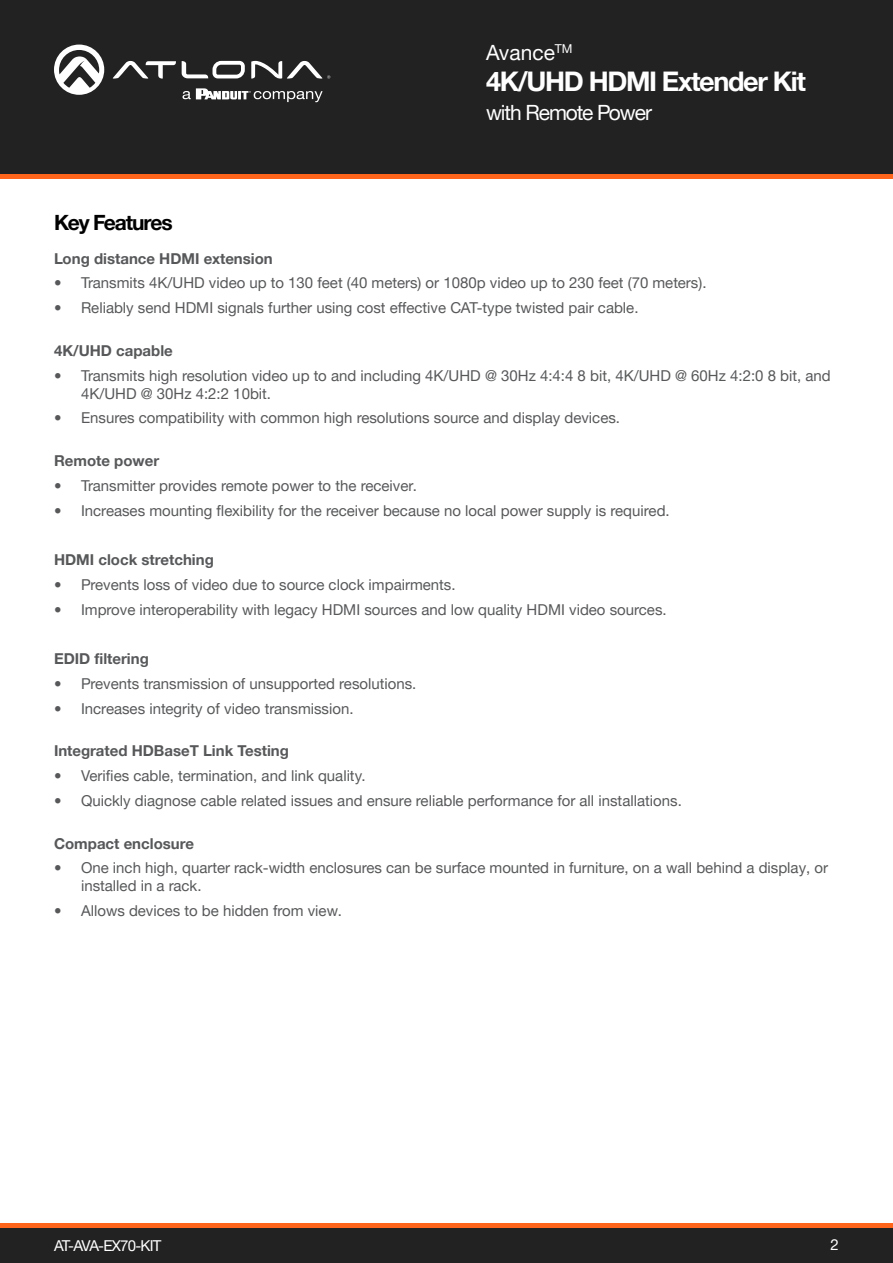
<style>
.page{position:relative;width:893px;height:1263px;background:#fff}
.page>*{position:absolute;margin:0;border:0;box-sizing:border-box;transform-origin:0 0}
.t1{font:700 27px "Helvetica Neue LTW1 G";letter-spacing:-.05em;color:#fff}
.t2{font:21px "Helvetica Neue LTW1 G";letter-spacing:-.05em;color:#fff}
.Product_Type_First_Page{font:700 21px "Helvetica Neue LTW1 G";letter-spacing:-.05em;color:#000}
.t3{font:15px/18px "Helvetica Neue LTW1 G";color:#57585a}
.General_Text_Bold_Warranty{font:700 15px "Helvetica Neue LTW1 G";color:#57585a}
.t4{font:15px "Helvetica Neue LTW1 G";letter-spacing:-.05em;color:#fff}
.Bullets{font:700 15px "Helvetica Neue LTW1 G";color:#57585a}
</style>
<div class="page">
<div style="left:0;top:1227px;width:893px;height:36px;background:#222"></div>
<hr style="left:0;top:1223px;width:893px;height:4px;background:#ff661c">
<div style="left:0;top:0;width:893px;height:174px;background:#222"></div>
<hr style="left:0;top:174px;width:893px;height:4px;background:#ff661c">
<svg style="left:182px;top:61px;width:63px;height:17px"></svg>
<svg style="left:113px;top:61px;width:63px;height:18px"></svg>
<svg style="left:251px;top:61px;width:79px;height:18px"></svg>
<svg style="left:54px;top:45px;width:50px;height:50px"></svg>
<svg style="left:183px;top:88px;width:140px;height:14px"></svg>
<h2 class="t2" style="left:486px;top:39px;width:88px">Avance<sup>TM</sup></h2>
<h1 class="t1" style="left:486px;top:65px;width:321px">4K/UHD HDMI Extender Kit</h1>
<h2 class="t2" style="left:486px;top:99px;width:167px">with Remote Power</h2>
<p class="Product_Type_First_Page" style="left:54px;top:210px;width:120px">Key Features</p>
<p class="General_Text_Bold_Warranty" style="left:54px;top:249px;width:220px">Long distance HDMI extension</p>
<p class="t3" style="left:54px;top:274px;width:654px">• Transmits 4K/UHD video up to 130 feet (40 meters) or 1080p video up to 230 feet (70 meters).</p>
<p class="t3" style="left:54px;top:299px;width:586px">• Reliably send HDMI signals further using cost effective CAT-type twisted pair cable.</p>
<p class="General_Text_Bold_Warranty" style="left:54px;top:341px;width:120px">4K/UHD capable</p>
<p class="t3" style="left:81px;top:366px;width:751px;text-indent:-27px">• Transmits high resolution video up to and including 4K/UHD @ 30Hz 4:4:4 8 bit, 4K/UHD @ 60Hz 4:2:0 8 bit, and<br>4K/UHD @ 30Hz 4:2:2 10bit.</p>
<p class="t3" style="left:54px;top:409px;width:568px">• Ensures compatibility with common high resolutions source and display devices.</p>
<p class="General_Text_Bold_Warranty" style="left:54px;top:451px;width:107px">Remote power</p>
<p class="t3" style="left:54px;top:476px;width:364px">• Transmitter provides remote power to the receiver.</p>
<p class="t3" style="left:54px;top:501px;width:617px">• Increases mounting flexibility for the receiver because no local power supply is required.</p>
<p class="General_Text_Bold_Warranty" style="left:54px;top:550px;width:161px">HDMI clock stretching</p>
<p class="t3" style="left:54px;top:575px;width:403px">• Prevents loss of video due to source clock impairments.</p>
<p class="t3" style="left:54px;top:600px;width:614px">• Improve interoperability with legacy HDMI sources and low quality HDMI video sources.</p>
<p class="Bullets" style="left:54px;top:649px;width:96px">EDID filtering</p>
<p class="t3" style="left:54px;top:674px;width:364px">• Prevents transmission of unsupported resolutions.</p>
<p class="t3" style="left:54px;top:699px;width:301px">• Increases integrity of video transmission.</p>
<p class="General_Text_Bold_Warranty" style="left:54px;top:742px;width:237px">Integrated HDBaseT Link Testing</p>
<p class="t3" style="left:54px;top:767px;width:313px">• Verifies cable, termination, and link quality.</p>
<p class="t3" style="left:54px;top:791px;width:629px">• Quickly diagnose cable related issues and ensure reliable performance for all installations.</p>
<p class="General_Text_Bold_Warranty" style="left:54px;top:834px;width:142px">Compact enclosure</p>
<p class="t3" style="left:81px;top:859px;width:749px;text-indent:-27px">• One inch high, quarter rack-width enclosures can be surface mounted in furniture, on a wall behind a display, or installed in a rack.</p>
<p class="t3" style="left:54px;top:902px;width:289px">• Allows devices to be hidden from view.</p>
<p class="t4" style="left:54px;top:1236px;width:109px">AT-AVA-EX70-KIT</p>
<p class="t4" style="left:831px;top:1235px;width:10px">2</p>
</div>
